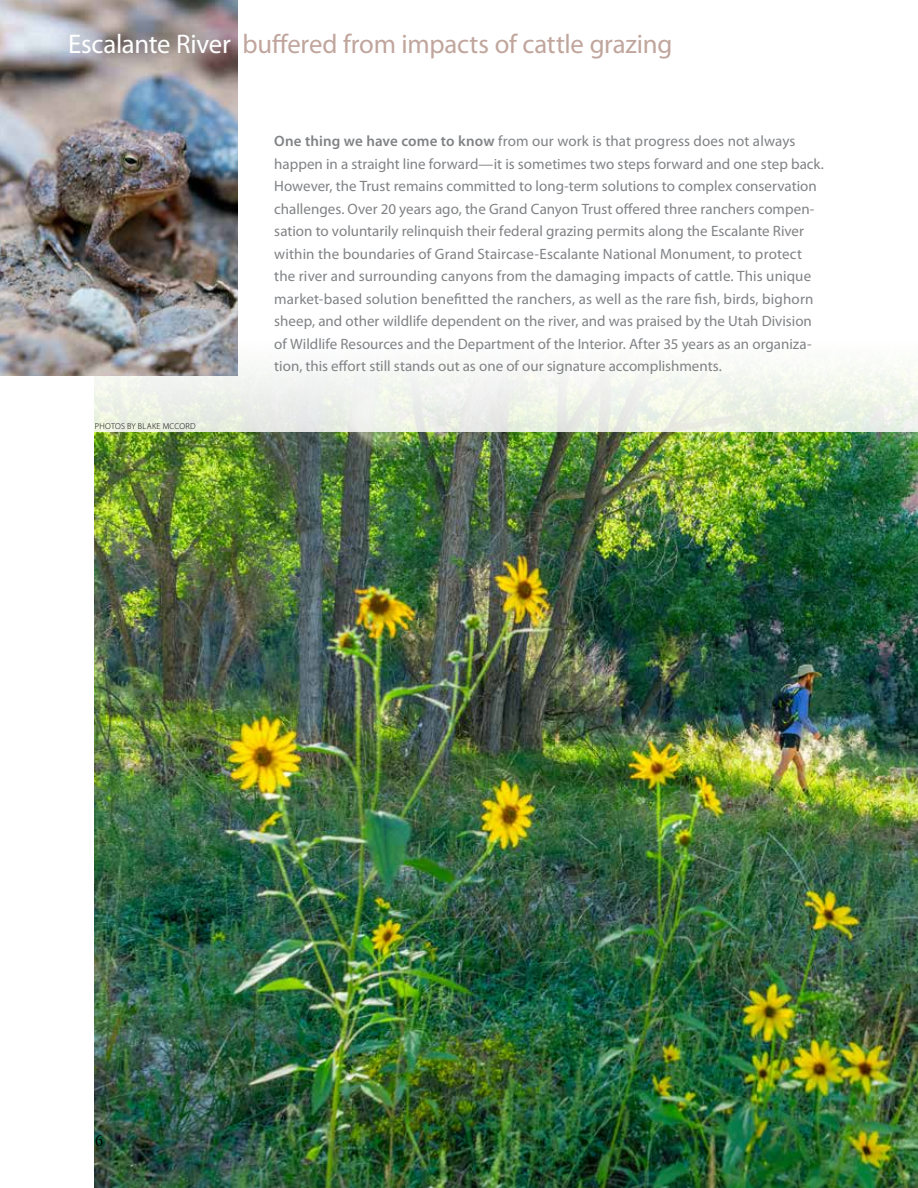
<style>
.page{position:relative;width:918px;height:1188px;background:#fff}
.page>*{position:absolute;margin:0;border:0;box-sizing:border-box;transform-origin:0 0}
.t1{font:27px "Myriad Pro";letter-spacing:-.01em;color:#c0a59c}
.t2{font:16.5px "Calluna";color:#000}
.t3{font:15px/22.5px "Myriad Pro";color:#808285}
.t4{font:300 8.7px "Myriad Pro";letter-spacing:.03em;color:#000}
.s1{color:#fff}
.s2{font-weight:600}
</style>
<div class="page">
<svg style="left:58px;top:364px;width:860px;height:241px;fill:#f1f4ee"></svg>
<img style="left:95px;top:432px;width:823px;height:756px">
<img style="left:0;top:0;width:238px;height:375px">
<div style="left:48px;top:12px;width:202px;height:63px;background:#000;opacity:.75"></div>
<div style="left:238px;top:7px;width:19px;height:81px;background:#fff"></div>
<h1 class="t1" style="left:68px;top:27px;width:606px"><span class="s1">Escalante River</span> buffered from impacts of cattle grazing</h1>
<p class="t4" style="left:95px;top:421px;width:102px">PHOTOS BY BLAKE MCCORD</p>
<p class="t3" style="left:274px;top:130px;width:551px"><span class="s2">One thing we have come to know</span> from our work is that progress does not always happen in a straight line forward—it is sometimes two steps forward and one step back.<br>However, the Trust remains committed to long-term solutions to complex conservation challenges. Over 20 years ago, the Grand Canyon Trust offered three ranchers compen&shy;sation to voluntarily relinquish their federal grazing permits along the Escalante River within the boundaries of Grand Staircase-Escalante National Monument, to protect the river and surrounding canyons from the damaging impacts of cattle. This unique market-based solution benefitted the ranchers, as well as the rare fish, birds, bighorn sheep, and other wildlife dependent on the river, and was praised by the Utah Division of Wildlife Resources and the Department of the Interior. After 35 years as an organiza&shy;tion, this effort still stands out as one of our signature accomplishments.</p>
<p class="t2" style="left:95px;top:1131px;width:10px">6</p>
</div>
